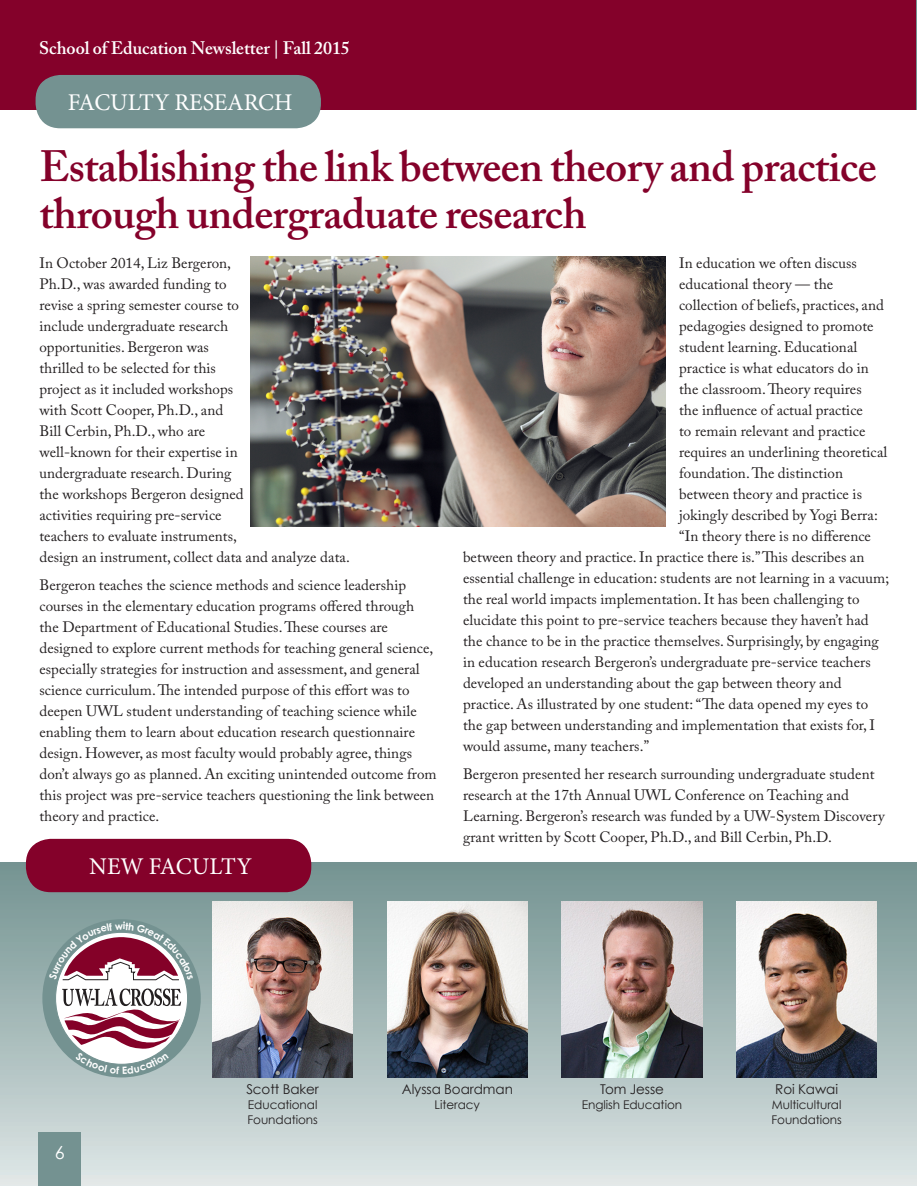
<style>
.page{position:relative;width:917px;height:1186px;background:#fff}
.page>*{position:absolute;margin:0;border:0;box-sizing:border-box;transform-origin:0 0}
.t1{font:600 43.5px/46.5px "Adobe Caslon Pro";letter-spacing:-.015em;color:#84012a}
.t2{font:24px "Minion Pro";letter-spacing:-.005em;color:#fff}
.t3{font:600 18px "Adobe Caslon Pro";letter-spacing:-.005em;color:#fff}
.t4{font:18px "Century Gothic";color:#fff}
.t5{font:15px/21px "Adobe Caslon Pro";letter-spacing:.005em;color:#231f20}
.t6{font:13.5px "Century Gothic";letter-spacing:-.005em;color:#231f20}
.t7{font:12px/15px "Century Gothic";letter-spacing:-.005em;color:#231f20}
</style>
<div class="page">
<div style="left:0;top:863px;width:917px;height:323px;background:linear-gradient(to bottom,#749391,#dbe3e3)"></div>
<div style="left:42px;top:919px;width:159px;height:158px;background:#749291;border-radius:50%"></div>
<div style="left:0;top:0;width:917px;height:110px;background:#84012a"></div>
<div style="left:39px;top:1132px;width:42px;height:54px;background:#749291"></div>
<div style="left:36px;top:76px;width:284px;height:52px;background:#749291;border-radius:24px"></div>
<div style="left:36px;top:75px;width:285px;height:53px;border:2px solid #749291;border-radius:24px"></div>
<hr style="left:916px;top:0;width:1px;height:110px;background:#749291">
<div style="left:27px;top:839px;width:283px;height:52px;background:#84012a;border-radius:24px"></div>
<div style="left:26px;top:839px;width:285px;height:53px;border:2px solid #84012a;border-radius:24px"></div>
<img style="left:387px;top:902px;width:140px;height:175px">
<img style="left:736px;top:902px;width:140px;height:175px">
<img style="left:561px;top:902px;width:141px;height:175px">
<img style="left:212px;top:902px;width:141px;height:175px">
<img style="left:251px;top:257px;width:414px;height:269px">
<svg style="left:49px;top:922px;width:144px;height:152px"></svg>
<p class="t3" style="left:39px;top:38px;width:312px">School of Education Newsletter | Fall 2015</p>
<p class="t2" style="left:68px;top:87px;width:226px">FACULTY RESEARCH</p>
<p class="t1" style="left:39px;top:143px;width:838px">Establishing the link between theory and practice through undergraduate research</p>
<p class="t5" style="left:39px;top:252px;width:312px">In October 2014, Liz Bergeron,<br>Ph.D., was awarded funding to<br>revise a spring semester course to<br>include undergraduate research<br>opportunities. Bergeron was<br>thrilled to be selected for this<br>project as it included workshops<br>with Scott Cooper, Ph.D., and<br>Bill Cerbin, Ph.D., who are<br>well-known for their expertise in<br>undergraduate research. During<br>the workshops Bergeron designed<br>activities requiring pre-service<br>teachers to evaluate instruments,<br>design an instrument, collect data and analyze data.</p>
<p class="t5" style="left:39px;top:574px;width:398px">Bergeron teaches the science methods and science leadership courses in the elementary education programs offered through the Department of Educational Studies. These courses are designed to explore current methods for teaching general science, especially strategies for instruction and assessment, and general science curriculum. The intended purpose of this effort was to deepen UWL student understanding of teaching science while enabling them to learn about education research questionnaire design. However, as most faculty would probably agree, things don’t always go as planned. An exciting unintended outcome from this project was pre-service teachers questioning the link between theory and practice.</p>
<p class="t5" style="left:679px;top:252px;width:179px">In education we often discuss</p>
<p class="t5" style="left:679px;top:273px;width:156px">educational theory — the</p>
<p class="t5" style="left:679px;top:294px;width:206px">collection of beliefs, practices, and</p>
<p class="t5" style="left:679px;top:315px;width:196px">pedagogies designed to promote</p>
<p class="t5" style="left:679px;top:336px;width:180px">student learning. Educational</p>
<p class="t5" style="left:679px;top:357px;width:191px">practice is what educators do in</p>
<p class="t5" style="left:679px;top:378px;width:184px">the classroom. Theory requires</p>
<p class="t5" style="left:679px;top:399px;width:185px">the influence of actual practice</p>
<p class="t5" style="left:679px;top:420px;width:188px">to remain relevant and practice</p>
<p class="t5" style="left:679px;top:441px;width:210px">requires an underlining theoretical</p>
<p class="t5" style="left:679px;top:462px;width:165px">foundation. The distinction</p>
<p class="t5" style="left:679px;top:483px;width:184px">between theory and practice is</p>
<p class="t5" style="left:679px;top:504px;width:200px">jokingly described by Yogi Berra:</p>
<p class="t5" style="left:679px;top:525px;width:193px">“In theory there is no difference</p>
<p class="t5" style="left:463px;top:546px;width:403px">between theory and practice. In practice there is.” This describes an</p>
<p class="t5" style="left:463px;top:567px;width:428px">essential challenge in education: students are not learning in a vacuum;</p>
<p class="t5" style="left:463px;top:588px;width:398px">the real world impacts implementation. It has been challenging to</p>
<p class="t5" style="left:463px;top:609px;width:407px">elucidate this point to pre-service teachers because they haven’t had</p>
<p class="t5" style="left:463px;top:630px;width:417px">the chance to be in the practice themselves. Surprisingly, by engaging</p>
<p class="t5" style="left:463px;top:651px;width:409px">in education research Bergeron’s undergraduate pre-service teachers</p>
<p class="t5" style="left:463px;top:672px;width:380px">developed an understanding about the gap between theory and</p>
<p class="t5" style="left:463px;top:693px;width:407px">practice. As illustrated by one student: “The data opened my eyes to</p>
<p class="t5" style="left:463px;top:714px;width:413px">the gap between understanding and implementation that exists for, I</p>
<p class="t5" style="left:463px;top:735px;width:188px">would assume, many teachers.”</p>
<p class="t5" style="left:463px;top:763px;width:423px">Bergeron presented her research surrounding undergraduate student research at the 17th Annual UWL Conference on Teaching and Learning. Bergeron’s research was funded by a UW-System Discovery grant written by Scott Cooper, Ph.D., and Bill Cerbin, Ph.D.</p>
<p class="t2" style="left:89px;top:850px;width:164px">NEW FACULTY</p>
<p class="t4" style="left:55px;top:1141px;width:11px">6</p>
<p class="t6" style="left:246px;top:1081px;width:74px">Scott Baker</p>
<p class="t7" style="left:247px;top:1097px;width:72px">Educational<br>Foundations</p>
<p class="t6" style="left:402px;top:1081px;width:113px">Alyssa Boardman</p>
<p class="t7" style="left:434px;top:1097px;width:47px">Literacy</p>
<p class="t6" style="left:600px;top:1081px;width:65px">Tom Jesse</p>
<p class="t7" style="left:582px;top:1097px;width:102px">English Education</p>
<p class="t6" style="left:775px;top:1081px;width:64px">Roi Kawai</p>
<p class="t7" style="left:771px;top:1097px;width:72px">Multicultural<br>Foundations</p>
</div>
